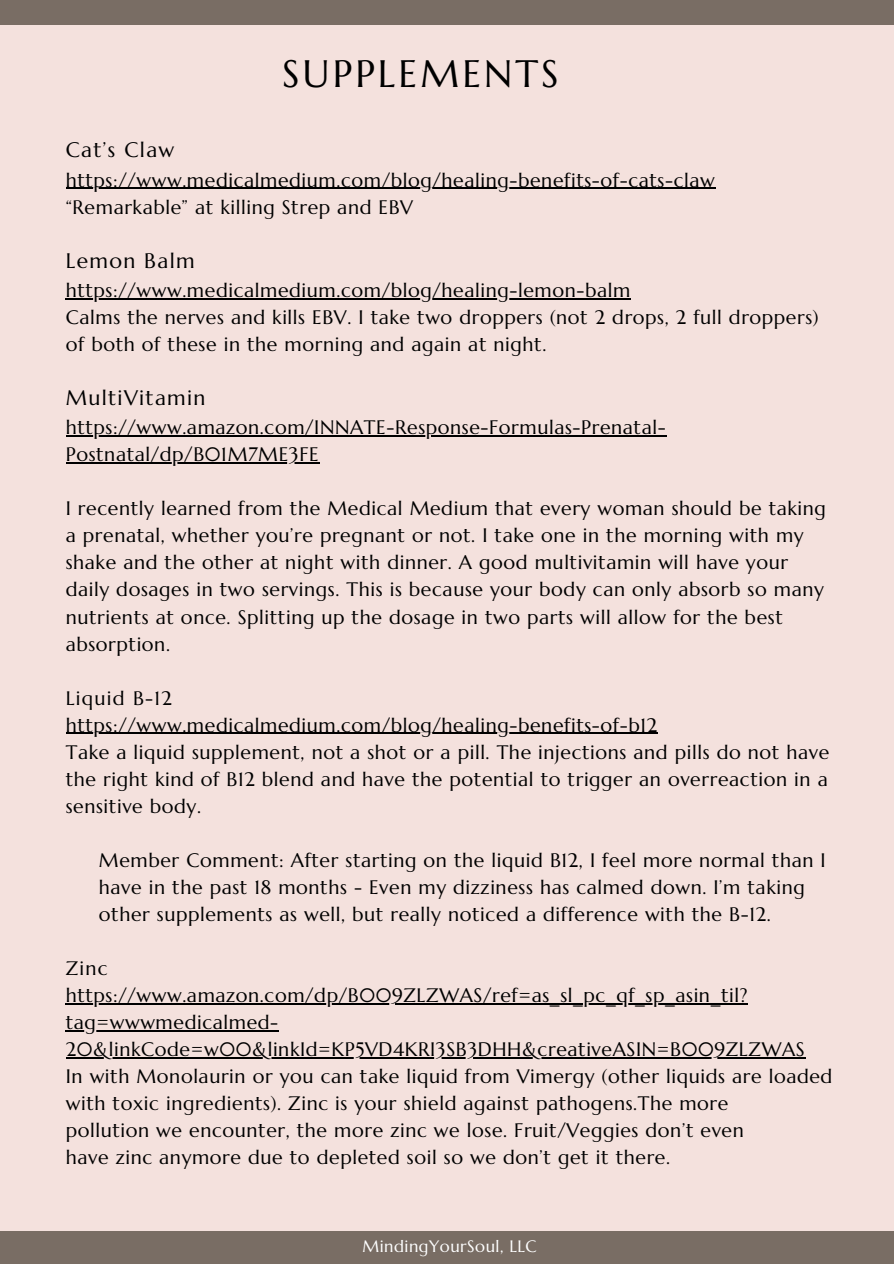
<style>
.page{position:relative;width:894px;height:1264px;background:#fff}
.page>*{position:absolute;margin:0;border:0;box-sizing:border-box;transform-origin:0 0}
.t1{font:38.25px "Marcellus";letter-spacing:.08em;color:#000}
.t2{font:21px "Marcellus";letter-spacing:.065em;color:#000}
.t3{font:19.5px/27px "Marcellus";letter-spacing:.03em;color:#000}
.t4{font:19.5px "Marcellus";letter-spacing:.065em;color:#000}
.t5{font:16.5px "Marcellus";letter-spacing:.03em;color:#fff}
</style>
<div class="page">
<div style="left:0;top:0;width:893px;height:1263px;background:#f4e1dd"></div>
<div style="left:0;top:0;width:893px;height:25px;background:#796d64"></div>
<div style="left:0;top:1230px;width:893px;height:33px;background:#796d64"></div>
<hr style="left:66px;top:188px;width:649px;height:1px;background:#000">
<hr style="left:66px;top:298px;width:564px;height:1px;background:#000">
<hr style="left:66px;top:435px;width:600px;height:1px;background:#000">
<hr style="left:66px;top:462px;width:253px;height:1px;background:#000">
<hr style="left:66px;top:732px;width:591px;height:1px;background:#000">
<hr style="left:66px;top:1002px;width:682px;height:2px;background:#000">
<hr style="left:66px;top:1029px;width:213px;height:2px;background:#000">
<hr style="left:66px;top:1056px;width:739px;height:2px;background:#000">
<h1 class="t1" style="left:282px;top:50px;width:278px">SUPPLEMENTS</h1>
<h2 class="t2" style="left:66px;top:137px;width:110px">Cat’s Claw</h2>
<h2 class="t3" style="left:66px;top:166px;width:650px">https://www.medicalmedium.com/blog/healing-benefits-of-cats-claw “Remarkable” at killing Strep and EBV</h2>
<h2 class="t2" style="left:66px;top:247px;width:130px">Lemon Balm</h2>
<h2 class="t3" style="left:66px;top:277px;width:754px">https://www.medicalmedium.com/blog/healing-lemon-balm<br>Calms the nerves and kills EBV. I take two droppers (not 2 drops, 2 full droppers) of both of these in the morning and again at night.</h2>
<h2 class="t2" style="left:66px;top:384px;width:141px">MultiVitamin</h2>
<h2 class="t3" style="left:66px;top:414px;width:601px">https://www.amazon.com/INNATE-Response-Formulas-Prenatal-</h2>
<h2 class="t3" style="left:66px;top:441px;width:254px">Postnatal/dp/B01M7ME3FE</h2>
<h2 class="t3" style="left:66px;top:495px;width:761px">I recently learned from the Medical Medium that every woman should be taking a prenatal, whether you’re pregnant or not. I take one in the morning with my</h2>
<h2 class="t3" style="left:66px;top:549px;width:759px">shake and the other at night with dinner. A good multivitamin will have your daily dosages in two servings. This is because your body can only absorb so many nutrients at once. Splitting up the dosage in two parts will allow for the best absorption.</h2>
<h2 class="t4" style="left:66px;top:685px;width:108px">Liquid B-12</h2>
<h2 class="t3" style="left:66px;top:711px;width:764px">https://www.medicalmedium.com/blog/healing-benefits-of-b12<br>Take a liquid supplement, not a shot or a pill. The injections and pills do not have the right kind of B12 blend and have the potential to trigger an overreaction in a sensitive body.</h2>
<h2 class="t3" style="left:99px;top:846px;width:728px">Member Comment: After starting on the liquid B12, I feel more normal than I have in the past 18 months - Even my dizziness has calmed down. I’m taking</h2>
<p class="t3" style="left:99px;top:900px;width:673px">other supplements as well, but really noticed a difference with the B-12.</p>
<p class="t3" style="left:66px;top:954px;width:43px">Zinc</p>
<p class="t3" style="left:66px;top:981px;width:683px">https://www.amazon.com/dp/B009ZLZWAS/ref=as_sl_pc_qf_sp_asin_til?</p>
<p class="t3" style="left:66px;top:1008px;width:214px">tag=wwwmedicalmed-</p>
<p class="t3" style="left:66px;top:1035px;width:768px">20&amp;linkCode=w00&amp;linkId=KP5VD4KRI3SB3DHH&amp;creativeASIN=B009ZLZWAS<br>In with Monolaurin or you can take liquid from Vimergy (other liquids are loaded with toxic ingredients). Zinc is your shield against pathogens.The more<br>pollution we encounter, the more zinc we lose. Fruit/Veggies don’t even<br>have zinc anymore due to depleted soil so we don’t get it there.</p>
<p class="t5" style="left:362px;top:1235px;width:176px">MindingYourSoul, LLC</p>
</div>
